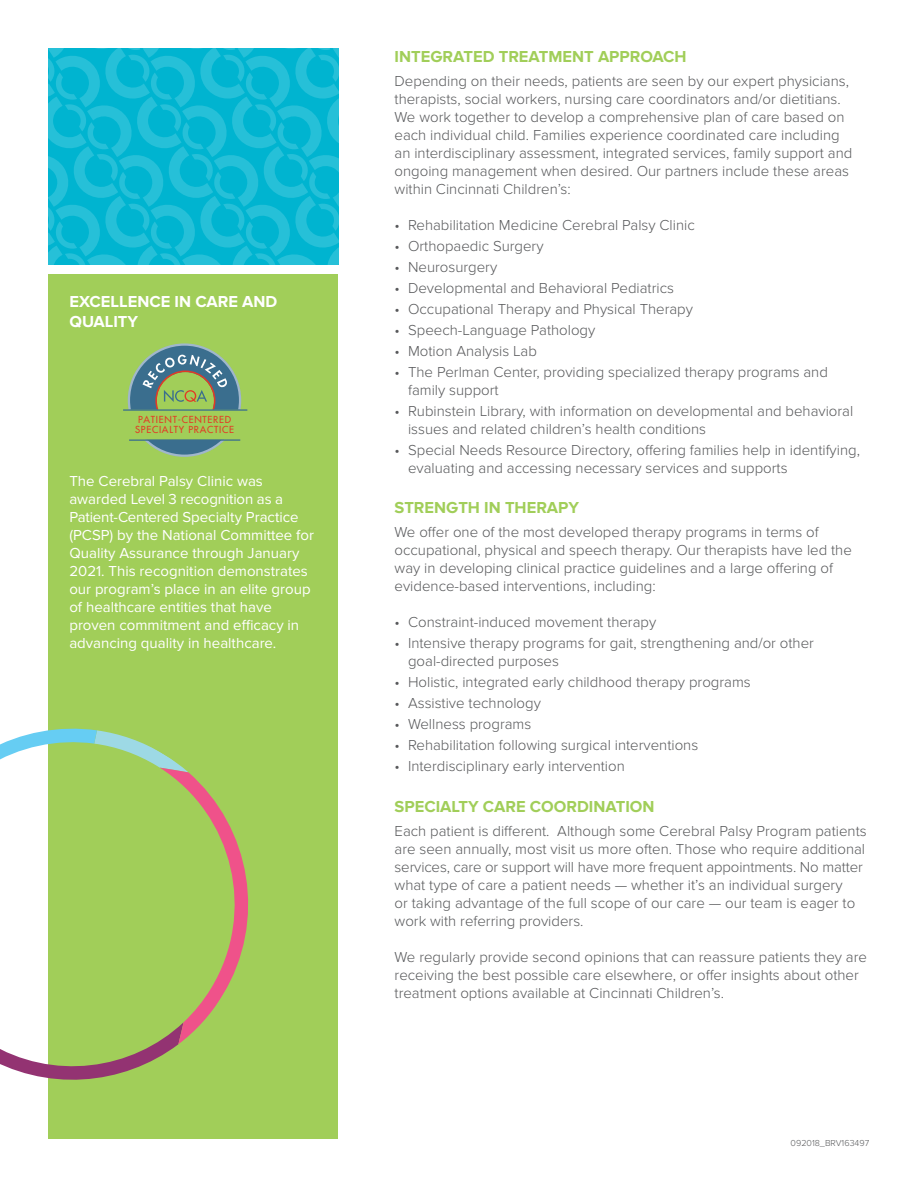
<style>
.page{position:relative;width:918px;height:1188px;background:#fff}
.page>*{position:absolute;margin:0;border:0;box-sizing:border-box;transform-origin:0 0}
.t1{font:700 16.5px "Proxima Nova A";color:#a1ce59}
.t2{font:700 16.5px/19.8px "Proxima Nova A";color:#fff}
.t3{font:300 15px/18px "Proxima Nova";color:#57585a}
.t4{font:15px/18px "Proxima Nova";color:#fff}
.t5{font:500 9.45px/10.1px "Futura Std";letter-spacing:.08em;color:#e23a25;text-align:center}
.t6{font:300 9px "Proxima Nova";color:#57585a}
</style>
<div class="page">
<div style="left:48px;top:274px;width:290px;height:865px;background:#a1ce59"></div>
<svg style="left:49px;top:49px;width:290px;height:216px;background:#10b9d3"></svg>
<svg style="left:0;top:728px;width:249px;height:352px"></svg>
<svg style="left:145px;top:441px;width:79px;height:16px"></svg>
<hr style="left:129px;top:439px;width:111px;height:2px;background:#3a6e8e">
<hr style="left:123px;top:409px;width:124px;height:2px;background:#3a6e8e">
<svg style="left:128px;top:343px;width:113px;height:67px"></svg>
<p class="t2" style="left:69px;top:291px;width:210px">EXCELLENCE IN CARE AND<br>QUALITY</p>
<p class="t5" style="left:135px;top:415px;width:100px">PATIENT-CENTERED<br>SPECIALTY PRACTICE</p>
<p class="t4" style="left:69px;top:472px;width:246px">The Cerebral Palsy Clinic was awarded Level 3 recognition as a Patient-Centered Specialty Practice (PCSP) by the National Committee for Quality Assurance through January 2021. This recognition demonstrates our program’s place in an elite group of healthcare entities that have proven commitment and efficacy in advancing quality in healthcare.</p>
<p class="t1" style="left:395px;top:49px;width:294px">INTEGRATED TREATMENT APPROACH</p>
<p class="t3" style="left:395px;top:73px;width:459px">Depending on their needs, patients are seen by our expert physicians, therapists, social workers, nursing care coordinators and/or dietitians.<br>We work together to develop a comprehensive plan of care based on each individual child. Families experience coordinated care including an interdisciplinary assessment, integrated services, family support and ongoing management when desired. Our partners include these areas within Cincinnati Children’s:</p>
<p class="t3" style="left:395px;top:217px;width:302px">• Rehabilitation Medicine Cerebral Palsy Clinic</p>
<p class="t3" style="left:395px;top:238px;width:151px">• Orthopaedic Surgery</p>
<p class="t3" style="left:395px;top:259px;width:104px">• Neurosurgery</p>
<p class="t3" style="left:395px;top:280px;width:281px">• Developmental and Behavioral Pediatrics</p>
<p class="t3" style="left:395px;top:301px;width:300px">• Occupational Therapy and Physical Therapy</p>
<p class="t3" style="left:395px;top:322px;width:202px">• Speech-Language Pathology</p>
<p class="t3" style="left:395px;top:343px;width:144px">• Motion Analysis Lab</p>
<p class="t3" style="left:408px;top:364px;width:421px;text-indent:-14px">• The Perlman Center, providing specialized therapy programs and family support</p>
<p class="t3" style="left:408px;top:403px;width:447px;text-indent:-14px">• Rubinstein Library, with information on developmental and behavioral issues and related children’s health conditions</p>
<p class="t3" style="left:408px;top:442px;width:453px;text-indent:-14px">• Special Needs Resource Directory, offering families help in identifying, evaluating and accessing necessary services and supports</p>
<p class="t1" style="left:395px;top:501px;width:186px">STRENGTH IN THERAPY</p>
<p class="t3" style="left:395px;top:524px;width:459px">We offer one of the most developed therapy programs in terms of occupational, physical and speech therapy. Our therapists have led the way in developing clinical practice guidelines and a large offering of evidence-based interventions, including:</p>
<p class="t3" style="left:395px;top:614px;width:263px">• Constraint-induced movement therapy</p>
<p class="t3" style="left:408px;top:635px;width:407px;text-indent:-14px">• Intensive therapy programs for gait, strengthening and/or other goal-directed purposes</p>
<p class="t3" style="left:395px;top:674px;width:358px">• Holistic, integrated early childhood therapy programs</p>
<p class="t3" style="left:395px;top:695px;width:148px">• Assistive technology</p>
<p class="t3" style="left:395px;top:716px;width:138px">• Wellness programs</p>
<p class="t3" style="left:395px;top:737px;width:305px">• Rehabilitation following surgical interventions</p>
<p class="t3" style="left:395px;top:758px;width:232px">• Interdisciplinary early intervention</p>
<p class="t1" style="left:395px;top:799px;width:261px">SPECIALTY CARE COORDINATION</p>
<p class="t3" style="left:395px;top:823px;width:474px">Each patient is different. Although some Cerebral Palsy Program patients are seen annually, most visit us more often. Those who require additional services, care or support will have more frequent appointments. No matter what type of care a patient needs — whether it’s an individual surgery<br>or taking advantage of the full scope of our care — our team is eager to work with referring providers.</p>
<p class="t3" style="left:395px;top:949px;width:474px">We regularly provide second opinions that can reassure patients they are receiving the best possible care elsewhere, or offer insights about other treatment options available at Cincinnati Children’s.</p>
<p class="t6" style="left:791px;top:1140px;width:80px">092018_BRV163497</p>
</div>
